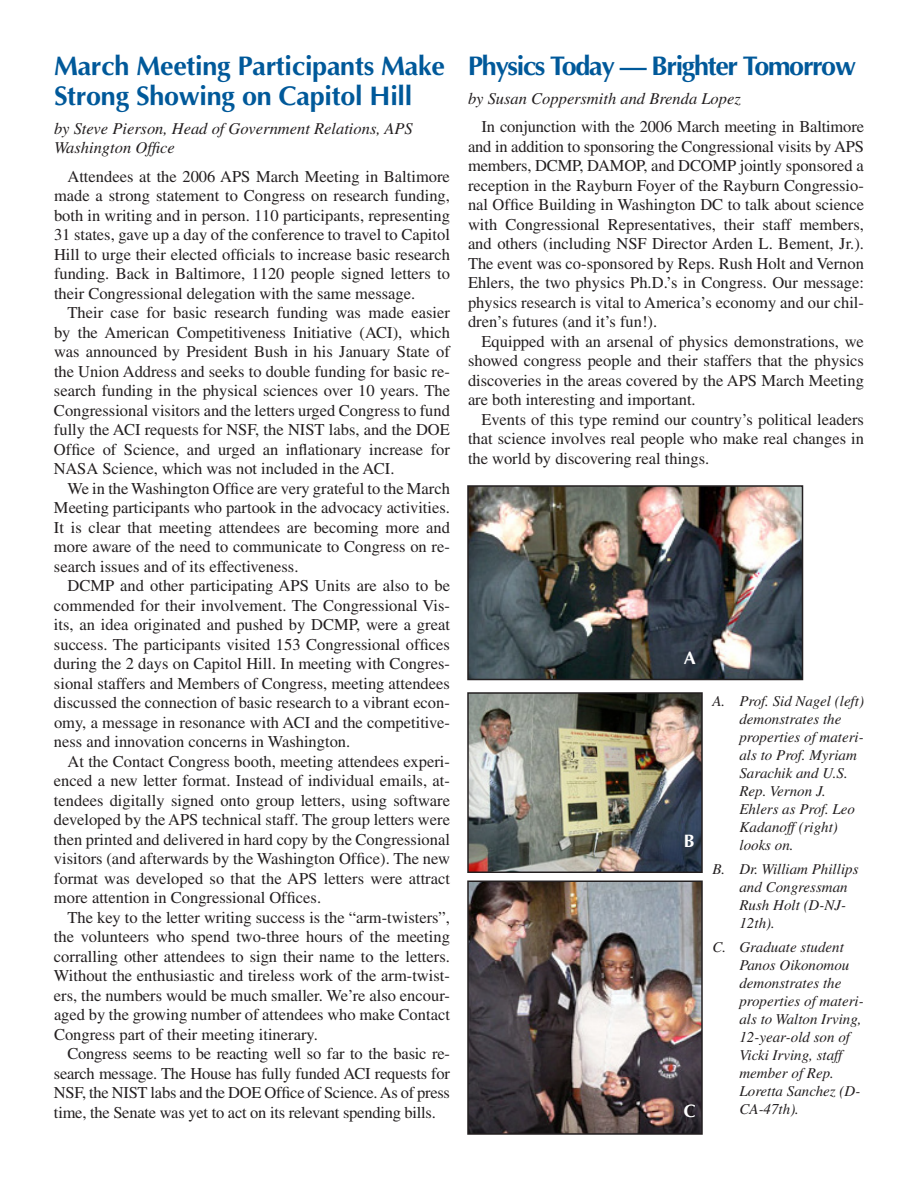
<style>
.page{position:relative;width:918px;height:1188px;background:#fff}
.page>*{position:absolute;margin:0;border:0;box-sizing:border-box;transform-origin:0 0}
.t1{font:700 27px/30px "Ottawa";letter-spacing:-.01em;color:#00599a}
.t2{font:700 27px "Ottawa";letter-spacing:-.05em;color:#00599a}
.t3{font:700 18px "Ottawa";color:#fff}
.t4{font:16.5px/19.5px "Times";color:#231f20;text-align:justify}
.t5{font:italic 16.5px/19.5px "Times";color:#231f20}
.t6{font:italic 15px/18px "Times";color:#231f20}
</style>
<div class="page">
<img style="left:470px;top:488px;width:330px;height:189px">
<div style="left:467px;top:485px;width:336px;height:195px;border:2px solid #231f20"></div>
<img style="left:470px;top:695px;width:230px;height:175px">
<div style="left:467px;top:692px;width:236px;height:181px;border:2px solid #231f20"></div>
<img style="left:470px;top:884px;width:230px;height:248px">
<div style="left:467px;top:881px;width:236px;height:254px;border:2px solid #231f20"></div>
<h1 class="t1" style="left:54px;top:51px;width:392px">March Meeting Participants Make<br>Strong Showing on Capitol Hill</h1>
<p class="t5" style="left:54px;top:118px;width:360px">by Steve Pierson, Head of Government Relations, APS<br>Washington Office</p>
<p class="t4" style="left:54px;top:166px;width:398px;text-indent:13px">Attendees at the 2006 APS March Meeting in Baltimore made a strong statement to Congress on research funding, both in writing and in person. 110 participants, representing 31 states, gave up a day of the conference to travel to Capitol Hill to urge their elected officials to increase basic research funding. Back in Baltimore, 1120 people signed letters to their Congressional delegation with the same message.</p>
<p class="t4" style="left:54px;top:303px;width:398px;text-indent:14px">Their case for basic research funding was made easier by the American Competitiveness Initiative (ACI), which was announced by President Bush in his January State of the Union Address and seeks to double funding for basic re&shy;search funding in the physical sciences over 10 years. The Congressional visitors and the letters urged Congress to fund fully the ACI requests for NSF, the NIST labs, and the DOE Office of Science, and urged an inflationary increase for NASA Science, which was not included in the ACI.</p>
<p class="t4" style="left:54px;top:478px;width:398px;text-indent:13px">We in the Washington Office are very grateful to the March Meeting participants who partook in the advocacy activities.<br>It is clear that meeting attendees are becoming more and more aware of the need to communicate to Congress on re&shy;search issues and of its effectiveness.</p>
<p class="t4" style="left:54px;top:576px;width:398px;text-indent:13px">DCMP and other participating APS Units are also to be commended for their involvement. The Congressional Vis&shy;its, an idea originated and pushed by DCMP, were a great success. The participants visited 153 Congressional offices during the 2 days on Capitol Hill. In meeting with Congres&shy;sional staffers and Members of Congress, meeting attendees discussed the connection of basic research to a vibrant econ&shy;omy, a message in resonance with ACI and the competitive&shy;ness and innovation concerns in Washington.</p>
<p class="t4" style="left:54px;top:751px;width:398px;text-indent:13px">At the Contact Congress booth, meeting attendees experi&shy;enced a new letter format. Instead of individual emails, at&shy;tendees digitally signed onto group letters, using software developed by the APS technical staff. The group letters were then printed and delivered in hard copy by the Congressional visitors (and afterwards by the Washington Office). The new format was developed so that the APS letters were attract more attention in Congressional Offices.</p>
<p class="t4" style="left:54px;top:907px;width:398px;text-indent:13px">The key to the letter writing success is the “arm-twisters”, the volunteers who spend two-three hours of the meeting corralling other attendees to sign their name to the letters.<br>Without the enthusiastic and tireless work of the arm-twist&shy;ers, the numbers would be much smaller. We’re also encour&shy;aged by the growing number of attendees who make Contact Congress part of their meeting itinerary.</p>
<p class="t4" style="left:54px;top:1044px;width:398px;text-indent:14px">Congress seems to be reacting well so far to the basic re&shy;search message. The House has fully funded ACI requests for NSF, the NIST labs and the DOE Office of Science. As of press time, the Senate was yet to act on its relevant spending bills.</p>
<h1 class="t2" style="left:468px;top:49px;width:389px">Physics Today — Brighter Tomorrow</h1>
<p class="t5" style="left:468px;top:88px;width:274px">by Susan Coppersmith and Brenda Lopez</p>
<p class="t4" style="left:468px;top:117px;width:398px;text-indent:13px">In conjunction with the 2006 March meeting in Baltimore and in addition to sponsoring the Congressional visits by APS members, DCMP, DAMOP, and DCOMP jointly sponsored a reception in the Rayburn Foyer of the Rayburn Congressio&shy;nal Office Building in Washington DC to talk about science with Congressional Representatives, their staff members, and others (including NSF Director Arden L. Bement, Jr.).<br>The event was co-sponsored by Reps. Rush Holt and Vernon Ehlers, the two physics Ph.D.’s in Congress. Our message: physics research is vital to America’s economy and our chil&shy;dren’s futures (and it’s fun!).</p>
<p class="t4" style="left:468px;top:331px;width:398px;text-indent:13px">Equipped with an arsenal of physics demonstrations, we showed congress people and their staffers that the physics discoveries in the areas covered by the APS March Meeting are both interesting and important.</p>
<p class="t4" style="left:468px;top:409px;width:398px;text-indent:13px">Events of this type remind our country’s political leaders that science involves real people who make real changes in the world by discovering real things.</p>
<p class="t3" style="left:684px;top:646px;width:14px">A</p>
<p class="t3" style="left:684px;top:829px;width:12px">B</p>
<p class="t3" style="left:684px;top:1099px;width:14px">C</p>
<p class="t6" style="left:739px;top:692px;width:126px;text-indent:-27px">A. Prof. Sid Nagel (left) demonstrates the properties of materi&shy;als to Prof. Myriam<br>Sarachik and U.S.<br>Rep. Vernon J.<br>Ehlers as Prof. Leo<br>Kadanoff (right) looks on.</p>
<p class="t6" style="left:739px;top:860px;width:121px;text-indent:-27px">B. Dr. William Phillips and Congressman<br>Rush Holt (D-NJ-<br>12th).</p>
<p class="t6" style="left:739px;top:938px;width:126px;text-indent:-27px">C. Graduate student<br>Panos Oikonomou demonstrates the properties of materi&shy;als to Walton Irving,<br>12-year-old son of<br>Vicki Irving, staff member of Rep.<br>Loretta Sanchez (D-<br>CA-47th).</p>
</div>
